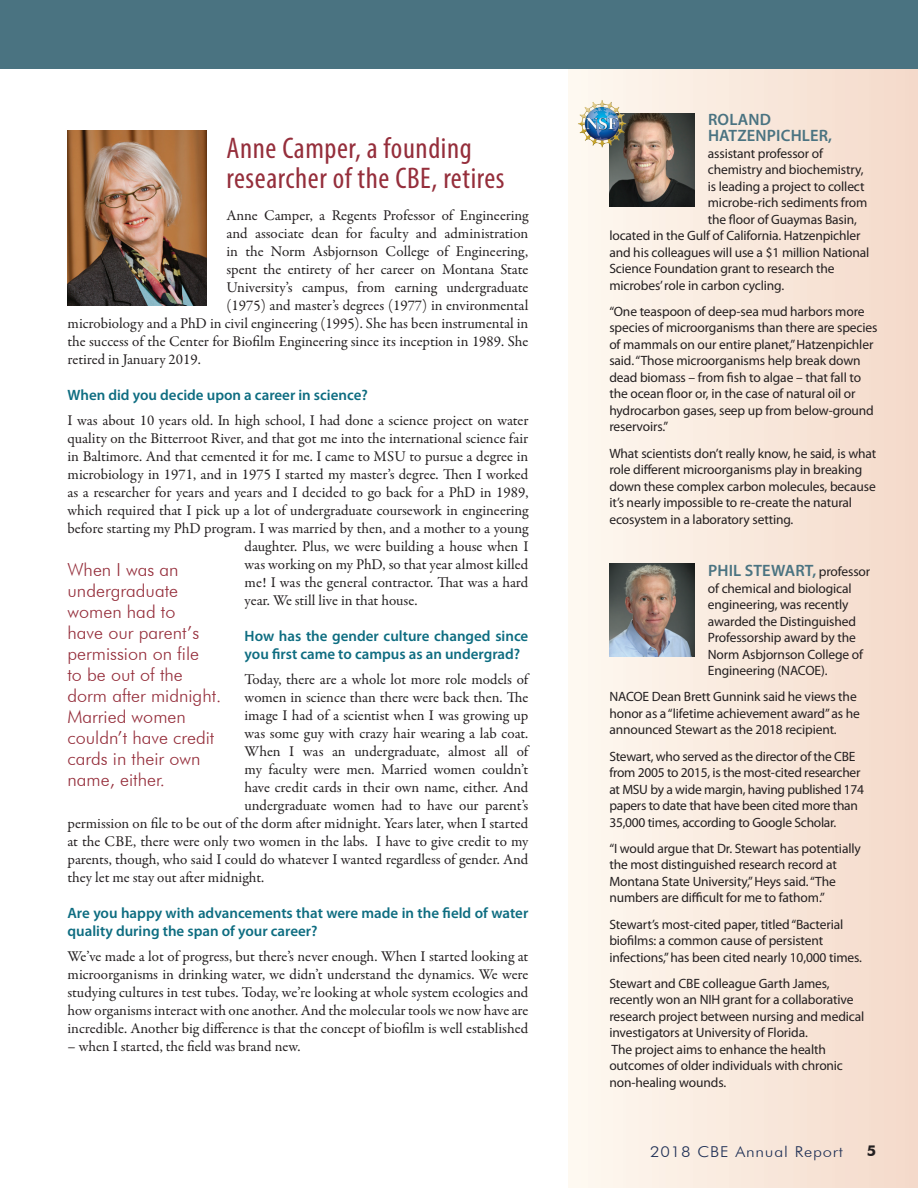
<style>
.page{position:relative;width:918px;height:1188px;background:#fff}
.page>*{position:absolute;margin:0;border:0;box-sizing:border-box;transform-origin:0 0}
.headline{font:condensed 30px/30px "Myriad Pro";letter-spacing:.02em;color:#952e3b}
.pullquote{font:300 18px/21px "Futura BT";color:#952e3b}
.body_copy{font:600 16.5px/16.5px "Myriad Pro";letter-spacing:.01em;color:#4a7381}
.body_copy-2{font:15px/18px "Garamond Premr Pro";letter-spacing:-.005em;color:#231f20;text-align:justify}
.body_copy-3{font:600 15px/18px "Myriad Pro";color:#0e6d81}
.t1{font:300 15px "Futura BT";letter-spacing:.05em;color:#1f3056;scale:1.1 1}
.t2{font:700 15px "Futura BT";color:#231f20}
.body_copy-4{font:13.5px/16.5px "Myriad Pro";letter-spacing:-.01em;color:#231f20}
.s1{font-weight:400;font-size:13.5px;color:#231f20}
</style>
<div class="page">
<div style="left:569px;top:0;width:349px;height:1188px;background:linear-gradient(to right,#fdf9f1,#f4d9ca)"></div>
<div style="left:0;top:0;width:918px;height:68px;background:#4a7381"></div>
<img style="left:68px;top:130px;width:138px;height:176px">
<img style="left:609px;top:564px;width:85px;height:92px">
<img style="left:609px;top:113px;width:85px;height:93px">
<img style="left:578px;top:99px;width:48px;height:49px">
<p class="headline" style="left:227px;top:133px;width:280px">Anne Camper, a founding researcher of the CBE, retires</p>
<p class="body_copy-2" style="left:227px;top:207px;width:303px">Anne Camper, a Regents Professor of Engineering</p>
<p class="body_copy-2" style="left:227px;top:225px;width:303px">and associate dean for faculty and administration</p>
<p class="body_copy-2" style="left:227px;top:243px;width:303px">in the Norm Asbjornson College of Engineering,</p>
<p class="body_copy-2" style="left:227px;top:261px;width:303px">spent the entirety of her career on Montana State</p>
<p class="body_copy-2" style="left:227px;top:279px;width:303px">University’s campus, from earning undergraduate</p>
<p class="body_copy-2" style="left:227px;top:297px;width:303px">(1975) and master’s degrees (1977) in environmental</p>
<p class="body_copy-2" style="left:68px;top:315px;width:462px">microbiology and a PhD in civil engineering (1995). She has been instrumental in</p>
<p class="body_copy-2" style="left:68px;top:333px;width:462px">the success of the Center for Biofilm Engineering since its inception in 1989. She</p>
<p class="body_copy-2" style="left:68px;top:351px;width:135px">retired in January 2019.</p>
<p class="body_copy-3" style="left:68px;top:386px;width:302px">When did you decide upon a career in science?</p>
<p class="body_copy-2" style="left:68px;top:412px;width:462px">I was about 10 years old. In high school, I had done a science project on water</p>
<p class="body_copy-2" style="left:68px;top:430px;width:462px">quality on the Bitterroot River, and that got me into the international science fair</p>
<p class="body_copy-2" style="left:68px;top:448px;width:462px">in Baltimore. And that cemented it for me. I came to MSU to pursue a degree in</p>
<p class="body_copy-2" style="left:68px;top:466px;width:462px">microbiology in 1971, and in 1975 I started my master’s degree. Then I worked</p>
<p class="body_copy-2" style="left:68px;top:484px;width:462px">as a researcher for years and years and I decided to go back for a PhD in 1989,</p>
<p class="body_copy-2" style="left:68px;top:502px;width:462px">which required that I pick up a lot of undergraduate coursework in engineering</p>
<p class="body_copy-2" style="left:68px;top:520px;width:462px">before starting my PhD program. I was married by then, and a mother to a young</p>
<p class="body_copy-2" style="left:245px;top:538px;width:285px">daughter. Plus, we were building a house when I</p>
<p class="body_copy-2" style="left:245px;top:556px;width:285px">was working on my PhD, so that year almost killed</p>
<p class="body_copy-2" style="left:245px;top:574px;width:285px">me! I was the general contractor. That was a hard</p>
<p class="body_copy-2" style="left:245px;top:592px;width:174px">year. We still live in that house.</p>
<p class="body_copy-3" style="left:245px;top:627px;width:285px">How has the gender culture changed since you first came to campus as an undergrad?</p>
<p class="body_copy-2" style="left:245px;top:670px;width:285px">Today, there are a whole lot more role models of</p>
<p class="body_copy-2" style="left:245px;top:688px;width:285px">women in science than there were back then. The</p>
<p class="body_copy-2" style="left:245px;top:706px;width:285px">image I had of a scientist when I was growing up</p>
<p class="body_copy-2" style="left:245px;top:724px;width:285px">was some guy with crazy hair wearing a lab coat.</p>
<p class="body_copy-2" style="left:245px;top:742px;width:285px">When I was an undergraduate, almost all of</p>
<p class="body_copy-2" style="left:245px;top:760px;width:285px">my faculty were men. Married women couldn’t</p>
<p class="body_copy-2" style="left:245px;top:778px;width:285px">have credit cards in their own name, either. And</p>
<p class="body_copy-2" style="left:245px;top:796px;width:285px">undergraduate women had to have our parent’s</p>
<p class="body_copy-2" style="left:68px;top:814px;width:462px">permission on file to be out of the dorm after midnight. Years later, when I started</p>
<p class="body_copy-2" style="left:68px;top:832px;width:462px">at the CBE, there were only two women in the labs. I have to give credit to my</p>
<p class="body_copy-2" style="left:68px;top:850px;width:462px">parents, though, who said I could do whatever I wanted regardless of gender. And</p>
<p class="body_copy-2" style="left:68px;top:868px;width:198px">they let me stay out after midnight.</p>
<p class="body_copy-3" style="left:68px;top:903px;width:462px">Are you happy with advancements that were made in the field of water quality during the span of your career?</p>
<p class="body_copy-2" style="left:68px;top:947px;width:462px">We’ve made a lot of progress, but there’s never enough. When I started looking at microorganisms in drinking water, we didn’t understand the dynamics. We were studying cultures in test tubes. Today, we’re looking at whole system ecologies and how organisms interact with one another. And the molecular tools we now have are incredible. Another big difference is that the concept of biofilm is well established</p>
<p class="body_copy-2" style="left:68px;top:1037px;width:234px">– when I started, the field was brand new.</p>
<p class="pullquote" style="left:68px;top:559px;width:155px">When I was an undergraduate women had to<br>have our parent’s permission on file<br>to be out of the dorm after midnight.<br>Married women couldn’t have credit cards in their own name, either.</p>
<p class="body_copy" style="left:708px;top:111px;width:126px">ROLAND<br>HATZENPICHLER,</p>
<p class="body_copy-4" style="left:708px;top:145px;width:117px">assistant professor of</p>
<p class="body_copy-4" style="left:708px;top:161px;width:157px">chemistry and biochemistry,</p>
<p class="body_copy-4" style="left:708px;top:178px;width:158px">is leading a project to collect</p>
<p class="body_copy-4" style="left:708px;top:194px;width:161px">microbe-rich sediments from</p>
<p class="body_copy-4" style="left:708px;top:211px;width:151px">the floor of Guaymas Basin,</p>
<p class="body_copy-4" style="left:609px;top:227px;width:253px">located in the Gulf of California. Hatzenpichler</p>
<p class="body_copy-4" style="left:609px;top:244px;width:261px">and his colleagues will use a $1 million National</p>
<p class="body_copy-4" style="left:609px;top:260px;width:227px">Science Foundation grant to research the</p>
<p class="body_copy-4" style="left:609px;top:277px;width:176px">microbes’ role in carbon cycling.</p>
<p class="body_copy-4" style="left:609px;top:303px;width:270px">“One teaspoon of deep-sea mud harbors more species of microorganisms than there are species of mammals on our entire planet,” Hatzenpichler said. “Those microorganisms help break down dead biomass – from fish to algae – that fall to the ocean floor or, in the case of natural oil or hydrocarbon gases, seep up from below-ground reservoirs.”</p>
<p class="body_copy-4" style="left:609px;top:445px;width:268px">What scientists don’t really know, he said, is what role different microorganisms play in breaking down these complex carbon molecules, because it’s nearly impossible to re-create the natural ecosystem in a laboratory setting.</p>
<p class="body_copy" style="left:708px;top:562px;width:164px">PHIL STEWART, <span class="s1">professor</span></p>
<p class="body_copy-4" style="left:708px;top:580px;width:157px">of chemical and biological engineering, was recently awarded the Distinguished<br>Professorship award by the<br>Norm Asbjornson College of<br>Engineering (NACOE).</p>
<p class="body_copy-4" style="left:609px;top:688px;width:252px">NACOE Dean Brett Gunnink said he views the honor as a “lifetime achievement award” as he announced Stewart as the 2018 recipient.</p>
<p class="body_copy-4" style="left:609px;top:748px;width:256px">Stewart, who served as the director of the CBE from 2005 to 2015, is the most-cited researcher at MSU by a wide margin, having published 174 papers to date that have been cited more than 35,000 times, according to Google Scholar.</p>
<p class="body_copy-4" style="left:609px;top:840px;width:253px">“I would argue that Dr. Stewart has potentially the most distinguished research record at Montana State University,” Heys said. “The numbers are difficult for me to fathom.”</p>
<p class="body_copy-4" style="left:609px;top:916px;width:254px">Stewart’s most-cited paper, titled “Bacterial biofilms: a common cause of persistent infections,” has been cited nearly 10,000 times.</p>
<p class="body_copy-4" style="left:609px;top:975px;width:256px">Stewart and CBE colleague Garth James, recently won an NIH grant for a collaborative research project between nursing and medical investigators at University of Florida.<br>The project aims to enhance the health outcomes of older individuals with chronic non-healing wounds.</p>
<p class="t1" style="left:650px;top:1142px;width:177px">2018 CBE Annual Report</p>
<p class="t2" style="left:867px;top:1142px;width:11px">5</p>
</div>
